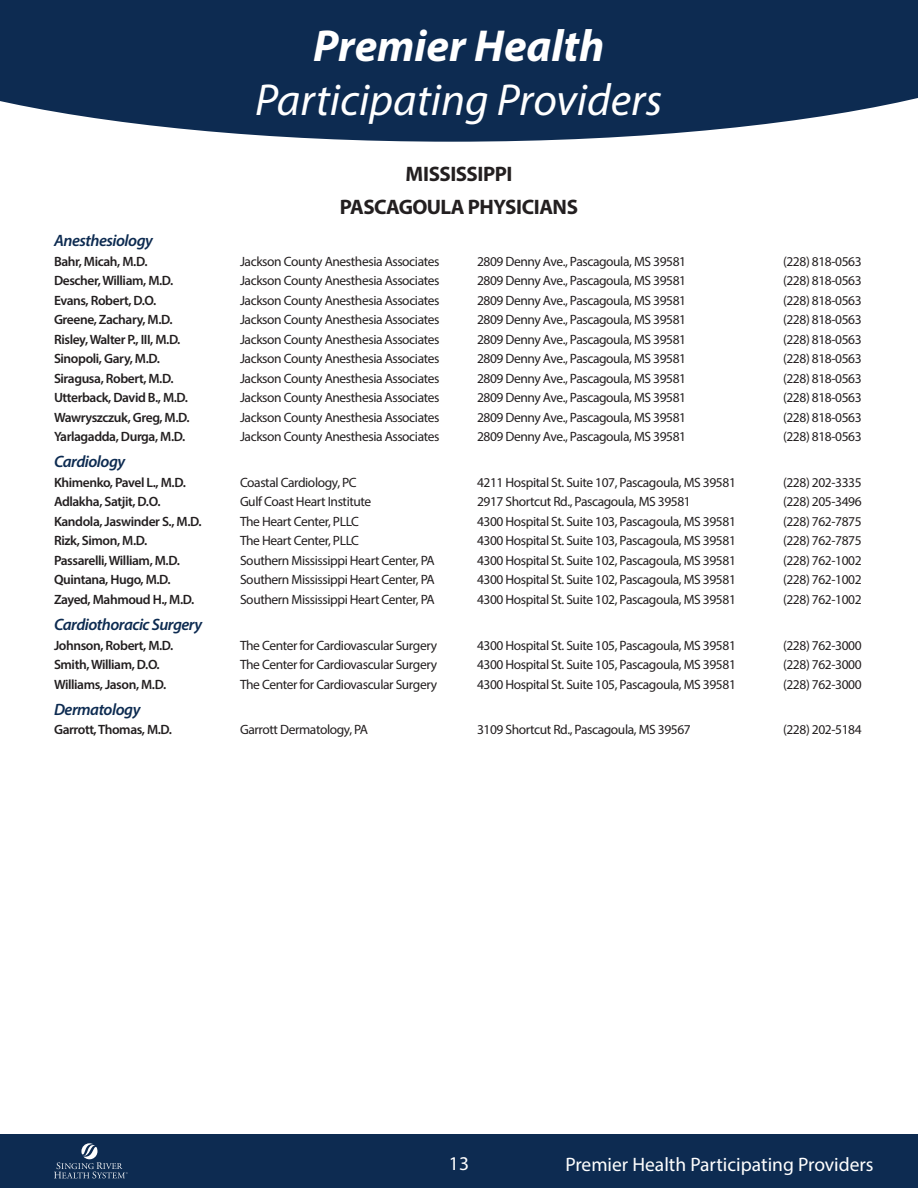
<style>
.page{position:relative;width:918px;height:1188px;background:#fff}
.page>*{position:absolute;margin:0;border:0;box-sizing:border-box;transform-origin:0 0}
.t1{font:italic 45px "Myriad Pro";color:#fff}
.t2{font:italic 700 45px "Myriad Pro";color:#fff}
.t3{font:700 21px "Myriad Pro";letter-spacing:-.025em;color:#231f20}
.t4{font:19.5px "Myriad Pro";color:#fff}
.t5{font:italic 600 16.5px "Myriad Pro";letter-spacing:-.03em;color:#0d2b51}
.t6{font:13.5px "Myriad Pro";letter-spacing:-.03em;color:#231f20}
.t7{font:600 13.5px "Myriad Pro";letter-spacing:-.03em;color:#231f20}
</style>
<div class="page">
<div style="left:0;top:1134px;width:918px;height:54px;background:#0d2b51"></div>
<svg style="left:0;top:0;width:918px;height:142px;background:#233e61"></svg>
<svg style="left:54px;top:1143px;width:74px;height:35px"></svg>
<p class="t2" style="left:313px;top:16px;width:293px">Premier Health</p>
<p class="t1" style="left:255px;top:72px;width:409px">Participating Providers</p>
<p class="t3" style="left:406px;top:160px;width:108px">MISSISSIPPI</p>
<p class="t3" style="left:340px;top:193px;width:240px">PASCAGOULA PHYSICIANS</p>
<p class="t5" style="left:54px;top:230px;width:101px">Anesthesiology</p>
<p class="t7" style="left:54px;top:253px;width:95px">Bahr, Micah, M.D.</p>
<p class="t6" style="left:240px;top:253px;width:201px">Jackson County Anesthesia Associates</p>
<p class="t6" style="left:477px;top:253px;width:211px">2809 Denny Ave., Pascagoula, MS 39581</p>
<p class="t6" style="left:783px;top:253px;width:80px">(228) 818-0563</p>
<p class="t7" style="left:54px;top:272px;width:121px">Descher, William, M.D.</p>
<p class="t6" style="left:240px;top:272px;width:201px">Jackson County Anesthesia Associates</p>
<p class="t6" style="left:477px;top:272px;width:211px">2809 Denny Ave., Pascagoula, MS 39581</p>
<p class="t6" style="left:783px;top:272px;width:80px">(228) 818-0563</p>
<p class="t7" style="left:54px;top:292px;width:104px">Evans, Robert, D.O.</p>
<p class="t6" style="left:240px;top:292px;width:201px">Jackson County Anesthesia Associates</p>
<p class="t6" style="left:477px;top:292px;width:211px">2809 Denny Ave., Pascagoula, MS 39581</p>
<p class="t6" style="left:783px;top:292px;width:80px">(228) 818-0563</p>
<p class="t7" style="left:54px;top:311px;width:120px">Greene, Zachary, M.D.</p>
<p class="t6" style="left:240px;top:311px;width:201px">Jackson County Anesthesia Associates</p>
<p class="t6" style="left:477px;top:311px;width:211px">2809 Denny Ave., Pascagoula, MS 39581</p>
<p class="t6" style="left:783px;top:311px;width:80px">(228) 818-0563</p>
<p class="t7" style="left:54px;top:331px;width:128px">Risley, Walter P., III, M.D.</p>
<p class="t6" style="left:240px;top:331px;width:201px">Jackson County Anesthesia Associates</p>
<p class="t6" style="left:477px;top:331px;width:211px">2809 Denny Ave., Pascagoula, MS 39581</p>
<p class="t6" style="left:783px;top:331px;width:80px">(228) 818-0563</p>
<p class="t7" style="left:54px;top:350px;width:107px">Sinopoli, Gary, M.D.</p>
<p class="t6" style="left:240px;top:350px;width:201px">Jackson County Anesthesia Associates</p>
<p class="t6" style="left:477px;top:350px;width:211px">2809 Denny Ave., Pascagoula, MS 39581</p>
<p class="t6" style="left:783px;top:350px;width:80px">(228) 818-0563</p>
<p class="t7" style="left:54px;top:370px;width:121px">Siragusa, Robert, M.D.</p>
<p class="t6" style="left:240px;top:370px;width:201px">Jackson County Anesthesia Associates</p>
<p class="t6" style="left:477px;top:370px;width:211px">2809 Denny Ave., Pascagoula, MS 39581</p>
<p class="t6" style="left:783px;top:370px;width:80px">(228) 818-0563</p>
<p class="t7" style="left:54px;top:389px;width:136px">Utterback, David B., M.D.</p>
<p class="t6" style="left:240px;top:389px;width:201px">Jackson County Anesthesia Associates</p>
<p class="t6" style="left:477px;top:389px;width:211px">2809 Denny Ave., Pascagoula, MS 39581</p>
<p class="t6" style="left:783px;top:389px;width:80px">(228) 818-0563</p>
<p class="t7" style="left:54px;top:409px;width:137px">Wawryszczuk, Greg, M.D.</p>
<p class="t6" style="left:240px;top:409px;width:201px">Jackson County Anesthesia Associates</p>
<p class="t6" style="left:477px;top:409px;width:211px">2809 Denny Ave., Pascagoula, MS 39581</p>
<p class="t6" style="left:783px;top:409px;width:80px">(228) 818-0563</p>
<p class="t7" style="left:54px;top:428px;width:133px">Yarlagadda, Durga, M.D.</p>
<p class="t6" style="left:240px;top:428px;width:201px">Jackson County Anesthesia Associates</p>
<p class="t6" style="left:477px;top:428px;width:211px">2809 Denny Ave., Pascagoula, MS 39581</p>
<p class="t6" style="left:783px;top:428px;width:80px">(228) 818-0563</p>
<p class="t5" style="left:54px;top:451px;width:73px">Cardiology</p>
<p class="t7" style="left:54px;top:474px;width:133px">Khimenko, Pavel L., M.D.</p>
<p class="t6" style="left:240px;top:474px;width:118px">Coastal Cardiology, PC</p>
<p class="t6" style="left:477px;top:474px;width:260px">4211 Hospital St. Suite 107, Pascagoula, MS 39581</p>
<p class="t6" style="left:783px;top:474px;width:80px">(228) 202-3335</p>
<p class="t7" style="left:54px;top:493px;width:108px">Adlakha, Satjit, D.O.</p>
<p class="t6" style="left:240px;top:494px;width:133px">Gulf Coast Heart Institute</p>
<p class="t6" style="left:477px;top:494px;width:215px">2917 Shortcut Rd., Pascagoula, MS 39581</p>
<p class="t6" style="left:783px;top:494px;width:80px">(228) 205-3496</p>
<p class="t7" style="left:54px;top:513px;width:149px">Kandola, Jaswinder S., M.D.</p>
<p class="t6" style="left:240px;top:513px;width:120px">The Heart Center, PLLC</p>
<p class="t6" style="left:477px;top:513px;width:260px">4300 Hospital St. Suite 103, Pascagoula, MS 39581</p>
<p class="t6" style="left:783px;top:513px;width:80px">(228) 762-7875</p>
<p class="t7" style="left:54px;top:532px;width:95px">Rizk, Simon, M.D.</p>
<p class="t6" style="left:240px;top:533px;width:120px">The Heart Center, PLLC</p>
<p class="t6" style="left:477px;top:533px;width:260px">4300 Hospital St. Suite 103, Pascagoula, MS 39581</p>
<p class="t6" style="left:783px;top:533px;width:80px">(228) 762-7875</p>
<p class="t7" style="left:54px;top:552px;width:127px">Passarelli, William, M.D.</p>
<p class="t6" style="left:240px;top:552px;width:196px">Southern Mississippi Heart Center, PA</p>
<p class="t6" style="left:477px;top:552px;width:260px">4300 Hospital St. Suite 102, Pascagoula, MS 39581</p>
<p class="t6" style="left:783px;top:552px;width:80px">(228) 762-1002</p>
<p class="t7" style="left:54px;top:571px;width:118px">Quintana, Hugo, M.D.</p>
<p class="t6" style="left:240px;top:572px;width:196px">Southern Mississippi Heart Center, PA</p>
<p class="t6" style="left:477px;top:572px;width:260px">4300 Hospital St. Suite 102, Pascagoula, MS 39581</p>
<p class="t6" style="left:783px;top:572px;width:80px">(228) 762-1002</p>
<p class="t7" style="left:54px;top:591px;width:142px">Zayed, Mahmoud H., M.D.</p>
<p class="t6" style="left:240px;top:591px;width:196px">Southern Mississippi Heart Center, PA</p>
<p class="t6" style="left:477px;top:591px;width:260px">4300 Hospital St. Suite 102, Pascagoula, MS 39581</p>
<p class="t6" style="left:783px;top:591px;width:80px">(228) 762-1002</p>
<p class="t5" style="left:54px;top:614px;width:150px">Cardiothoracic Surgery</p>
<p class="t7" style="left:54px;top:637px;width:121px">Johnson, Robert, M.D.</p>
<p class="t6" style="left:240px;top:637px;width:199px">The Center for Cardiovascular Surgery</p>
<p class="t6" style="left:477px;top:637px;width:260px">4300 Hospital St. Suite 105, Pascagoula, MS 39581</p>
<p class="t6" style="left:783px;top:637px;width:80px">(228) 762-3000</p>
<p class="t7" style="left:54px;top:656px;width:107px">Smith, William, D.O.</p>
<p class="t6" style="left:240px;top:656px;width:199px">The Center for Cardiovascular Surgery</p>
<p class="t6" style="left:477px;top:656px;width:260px">4300 Hospital St. Suite 105, Pascagoula, MS 39581</p>
<p class="t6" style="left:783px;top:656px;width:80px">(228) 762-3000</p>
<p class="t7" style="left:54px;top:676px;width:114px">Williams, Jason, M.D.</p>
<p class="t6" style="left:240px;top:676px;width:199px">The Center for Cardiovascular Surgery</p>
<p class="t6" style="left:477px;top:676px;width:260px">4300 Hospital St. Suite 105, Pascagoula, MS 39581</p>
<p class="t6" style="left:783px;top:676px;width:80px">(228) 762-3000</p>
<p class="t5" style="left:54px;top:699px;width:88px">Dermatology</p>
<p class="t7" style="left:54px;top:721px;width:120px">Garrott, Thomas, M.D.</p>
<p class="t6" style="left:240px;top:722px;width:130px">Garrott Dermatology, PA</p>
<p class="t6" style="left:477px;top:722px;width:215px">3109 Shortcut Rd., Pascagoula, MS 39567</p>
<p class="t6" style="left:783px;top:722px;width:80px">(228) 202-5184</p>
<p class="t4" style="left:449px;top:1151px;width:22px">13</p>
<h3 class="t4" style="left:548px;top:1152px;width:318px">Premier Health Participating Physicians</h3>
<h3 class="t4" style="left:565px;top:1152px;width:310px">Premier Health Participating Providers</h3>
</div>
